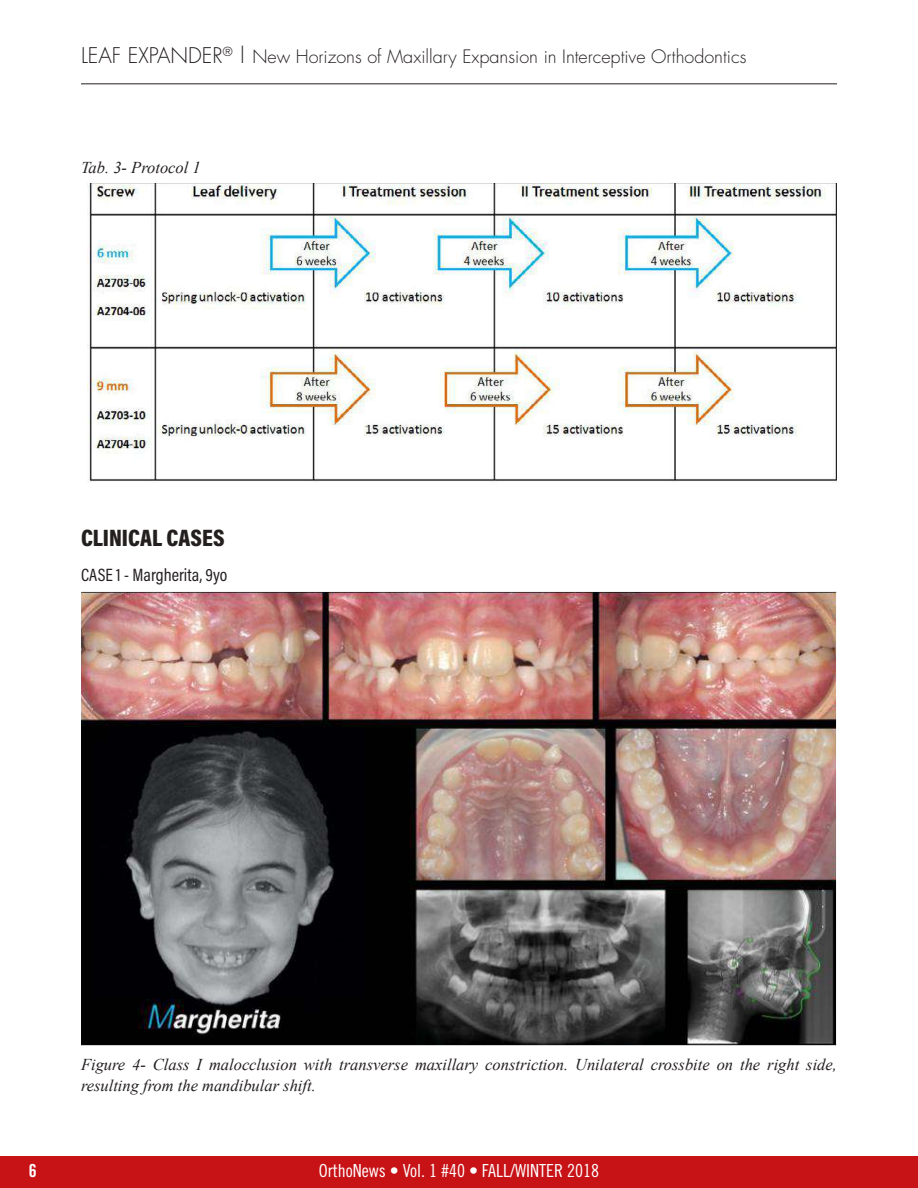
<style>
.page{position:relative;width:918px;height:1188px;background:#fff}
.page>*{position:absolute;margin:0;border:0;box-sizing:border-box;transform-origin:0 0}
.t1{font:900 24px "Acumin Pro Cond";color:#241f1f}
.t2{font:300 18px "Futura";color:#241f1f}
.t3{font:18px "Trade Gothic Cond Eighteen";color:#fff}
.t4{font:18px "Acumin Pro Cond";color:#241f1f}
.t5{font:18px "Trade Gothic Bold Cond Twenty";color:#fff}
.t6{font:italic 16.5px/21.6px "Times New Roman";color:#241f1f}
.s1{font-size:21px}
</style>
<div class="page">
<div style="left:0;top:1156px;width:918px;height:32px;background:#c71216"></div>
<hr style="left:81px;top:84px;width:756px;height:1px;background:#241f1f">
<img style="left:87px;top:183px;width:750px;height:300px">
<img style="left:81px;top:592px;width:755px;height:453px">
<p class="t2" style="left:81px;top:45px;width:667px"><span class="s1">LEAF EXPANDER</span><sup>®</sup> <span class="s1">|</span> New Horizons of Maxillary Expansion in Interceptive Orthodontics</p>
<p class="t6" style="left:81px;top:157px;width:121px">Tab. 3- Protocol 1</p>
<h1 class="t1" style="left:81px;top:522px;width:145px">CLINICAL CASES</h1>
<p class="t4" style="left:81px;top:563px;width:148px">CASE 1 - Margherita, 9yo</p>
<p class="t6" style="left:81px;top:1053px;width:758px">Figure 4- Class I malocclusion with transverse maxillary constriction. Unilateral crossbite on the right side, resulting from the mandibular shift.</p>
<p class="t5" style="left:29px;top:1159px;width:9px">6</p>
<p class="t3" style="left:319px;top:1160px;width:282px">OrthoNews • Vol. 1 #40 • FALL/WINTER 2018</p>
</div>
